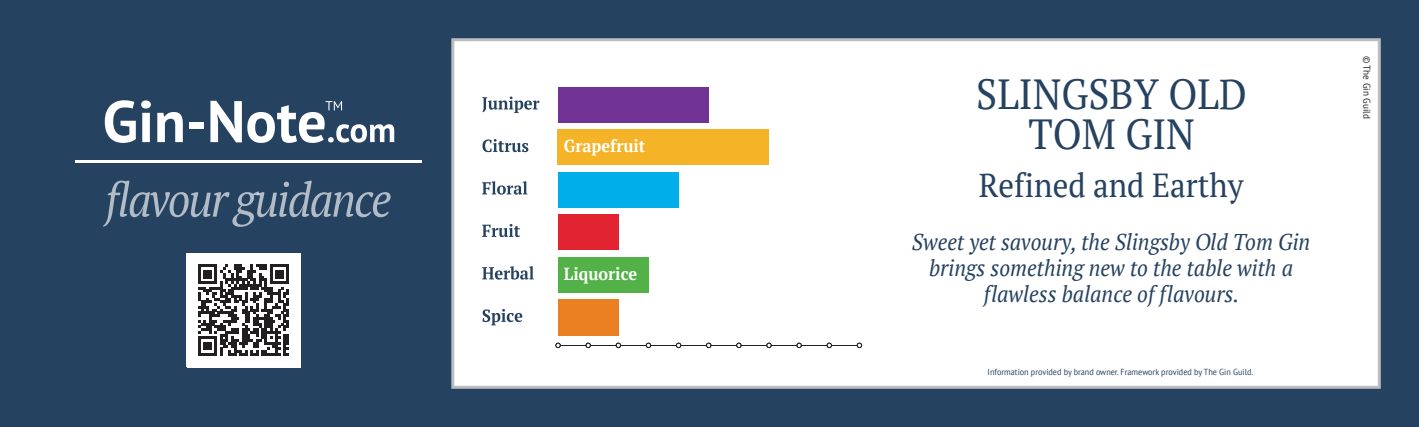
<style>
.page{position:relative;width:1419px;height:427px;background:#fff}
.page>*{position:absolute;margin:0;border:0;box-sizing:border-box;transform-origin:0 0}
.t1{font:42px/40.2px "PT Serif";color:#264261;text-align:center;scale:.94 1}
.t2{font:33.25px "PT Serif";color:#264261;scale:.93 1}
.t3{font:italic 22.75px/26.2px "PT Serif";color:#264261;text-align:center;scale:.93 1}
.t4{font:700 17.5px "PT Serif";color:#fff;scale:.94 1}
.t5{font:9.8px "PT Sans";color:#231f20;scale:.93 1}
.t6{font:8.75px "PT Sans";color:#25405f;scale:.94 1}
</style>
<div class="page">
<div style="left:0;top:0;width:1418px;height:426px;background:#264261"></div>
<div style="left:451px;top:38px;width:930px;height:350px;background:#fff;border:3px solid #bcbdc0"></div>
<svg style="left:103px;top:180px;width:288px;height:47px"></svg>
<svg style="left:105px;top:100px;width:46px;height:43px"></svg>
<svg style="left:157px;top:112px;width:26px;height:30px"></svg>
<div style="left:189px;top:122px;width:15px;height:7px;background:#fff"></div>
<svg style="left:210px;top:101px;width:184px;height:42px"></svg>
<hr style="left:75px;top:160px;width:347px;height:2px;background:#fff">
<div style="left:558px;top:86px;width:151px;height:36px;background:#703394"></div>
<div style="left:558px;top:172px;width:121px;height:36px;background:#00aeea"></div>
<div style="left:558px;top:214px;width:60px;height:36px;background:#e12332"></div>
<div style="left:558px;top:257px;width:90px;height:36px;background:#53b247"></div>
<div style="left:558px;top:129px;width:211px;height:36px;background:#f5b427"></div>
<div style="left:558px;top:299px;width:60px;height:36px;background:#eb8022"></div>
<hr style="left:558px;top:345px;width:302px;height:1px;background:#231f20">
<svg style="left:555px;top:342px;width:6px;height:6px"></svg>
<svg style="left:585px;top:342px;width:6px;height:6px"></svg>
<svg style="left:616px;top:342px;width:5px;height:6px"></svg>
<svg style="left:646px;top:342px;width:5px;height:6px"></svg>
<svg style="left:676px;top:342px;width:5px;height:6px"></svg>
<svg style="left:706px;top:342px;width:5px;height:6px"></svg>
<svg style="left:736px;top:342px;width:5px;height:6px"></svg>
<svg style="left:766px;top:342px;width:6px;height:6px"></svg>
<svg style="left:796px;top:342px;width:6px;height:6px"></svg>
<svg style="left:826px;top:342px;width:6px;height:6px"></svg>
<svg style="left:857px;top:342px;width:5px;height:6px"></svg>
<svg style="left:482px;top:96px;width:57px;height:17px"></svg>
<svg style="left:482px;top:139px;width:46px;height:13px"></svg>
<svg style="left:482px;top:181px;width:45px;height:13px"></svg>
<svg style="left:482px;top:224px;width:38px;height:13px"></svg>
<svg style="left:482px;top:266px;width:52px;height:13px"></svg>
<svg style="left:482px;top:309px;width:40px;height:16px"></svg>
<div style="left:187px;top:253px;width:113px;height:114px;background:#fff"></div>
<svg style="left:198px;top:264px;width:91px;height:92px"></svg>
<p class="t4" style="left:564px;top:134px;width:88px">Grapefruit</p>
<p class="t4" style="left:564px;top:262px;width:80px">Liquorice</p>
<h1 class="t1" style="left:976px;top:74px;width:289px">SLINGSBY OLD<br>TOM GIN</h1>
<h2 class="t2" style="left:979px;top:164px;width:286px">Refined and Earthy</h2>
<p class="t3" style="left:912px;top:228px;width:430px">Sweet yet savoury, the Slingsby Old Tom Gin brings something new to the table with a flawless balance of flavours.</p>
<p class="t6" style="left:987px;top:366px;width:284px">Information provided by brand owner. Framework provided by The Gin Guild.</p>
<p class="t5" style="left:1373px;top:56px;width:69px;rotate:90deg">© The Gin Guild</p>
</div>
